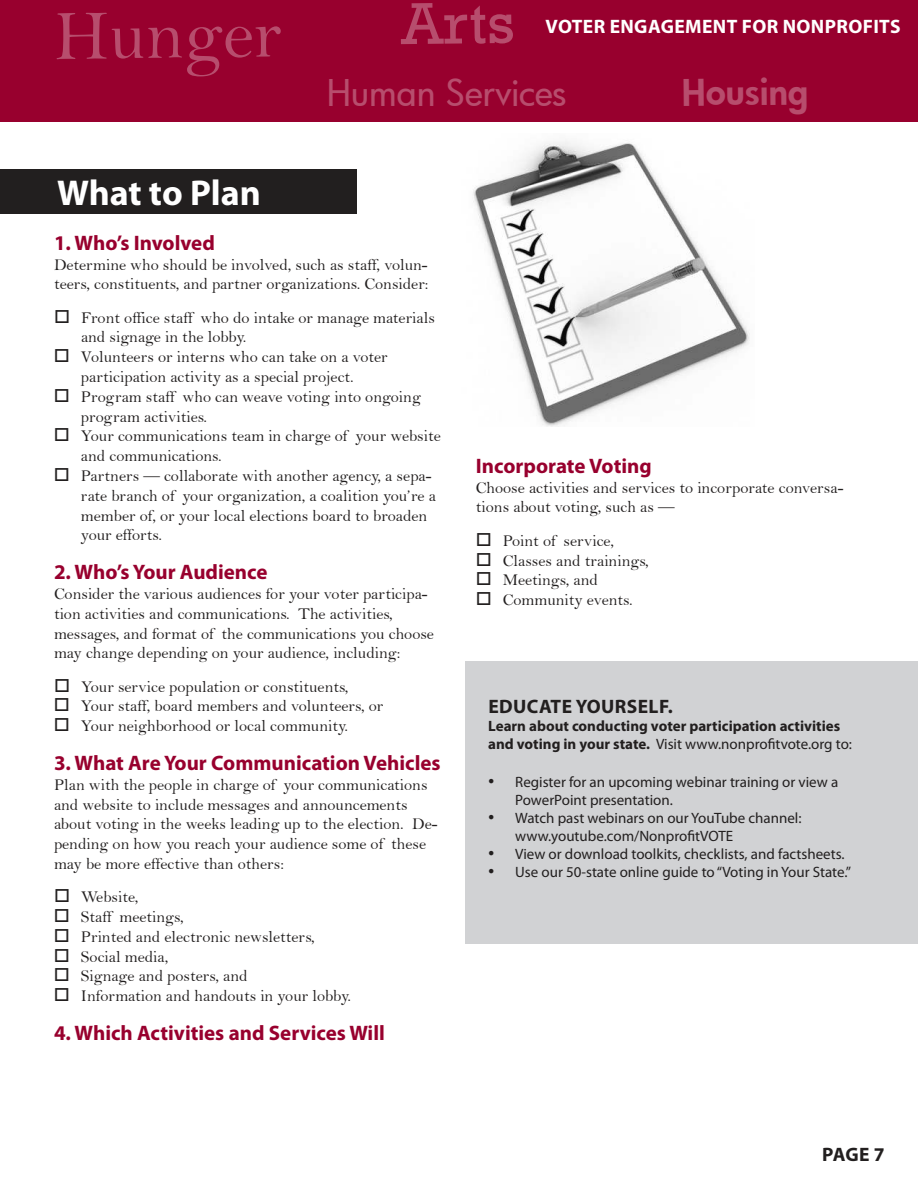
<style>
.page{position:relative;width:918px;height:1188px;background:#fff}
.page>*{position:absolute;margin:0;border:0;box-sizing:border-box;transform-origin:0 0}
.t1{font:72px "Bell";color:#b74d6d}
.t2{font:60px "Rockwell";color:#b74d6d}
.t3{font:36px "Futura Md";letter-spacing:-.005em;color:#b74d6d}
.t4{font:700 36px "Myriad Pro";color:#fff}
.t5{font:36px "Futura Hv";color:#b74d6d}
.t6{font:700 21px "Myriad Pro";color:#98002e}
.t7{font:700 19.5px "Myriad Pro";letter-spacing:.02em;color:#fff}
.t8{font:700 19.5px "Myriad Pro";letter-spacing:.02em;color:#221f1f}
.t9{font:16.5px/19.8px "Bell";color:#221f1f}
.t10{font:15px/18px "Myriad Pro";color:#221f1f}
.t11{font:700 15px/18px "Myriad Pro";color:#221f1f}
.s1{font-weight:400}
.s2{font-family:"Times New Roman";font-size:18px}
</style>
<div class="page">
<div style="left:0;top:0;width:918px;height:122px;background:#98002e"></div>
<div style="left:0;top:169px;width:356px;height:44px;background:#221f1f"></div>
<div style="left:466px;top:661px;width:452px;height:283px;background:#d1d2d4"></div>
<img style="left:473px;top:141px;width:277px;height:285px">
<h1 class="t1" style="left:54px;top:11px;width:229px;rotate:-1deg">Hunger</h1>
<h3 class="t4" style="left:57px;top:179px;width:205px">What to Plan</h3>
<h2 class="t2" style="left:400px;top:-11px;width:115px;rotate:-1deg">Arts</h2>
<p class="t7" style="left:545px;top:19px;width:357px">VOTER ENGAGEMENT FOR NONPROFITS</p>
<h3 class="t3" style="left:327px;top:78px;width:241px">Human Services</h3>
<h3 class="t5" style="left:681px;top:76px;width:128px;rotate:-1deg">Housing</h3>
<p class="t6" style="left:54px;top:234px;width:162px">1. Who’s Involved</p>
<p class="t9" style="left:54px;top:256px;width:376px">Determine who should be involved, such as staff, volun&shy;teers, constituents, and partner organizations. Consider:</p>
<p class="t9" style="left:81px;top:309px;width:361px">Front office staff who do intake or manage materials and signage in the lobby.<br>Volunteers or interns who can take on a voter participation activity as a special project.<br>Program staff who can weave voting into ongoing program activities.<br>Your communications team in charge of your website and communications.<br>Partners — collaborate with another agency, a sepa&shy;rate branch of your organization, a coalition you’re a member of, or your local elections board to broaden your efforts.</p>
<p class="t6" style="left:54px;top:564px;width:215px">2. Who’s Your Audience</p>
<p class="t9" style="left:54px;top:586px;width:382px">Consider the various audiences for your voter participa&shy;tion activities and communications. The activities, messages, and format of the communications you choose may change depending on your audience, including:</p>
<p class="t9" style="left:81px;top:678px;width:304px">Your service population or constituents,<br>Your staff, board members and volunteers, or<br>Your neighborhood or local community.</p>
<p class="t6" style="left:54px;top:755px;width:388px">3. What Are Your Communication Vehicles</p>
<p class="t9" style="left:54px;top:776px;width:385px">Plan with the people in charge of your communications and website to include messages and announcements about voting in the weeks leading up to the election. De&shy;pending on how you reach your audience some of these may be more effective than others:</p>
<p class="t9" style="left:81px;top:889px;width:272px">Website,<br>Staff meetings,<br>Printed and electronic newsletters,<br>Social media,<br>Signage and posters, and<br>Information and handouts in your lobby.</p>
<p class="t6" style="left:54px;top:1025px;width:332px">4. Which Activities and Services Will</p>
<p class="t6" style="left:476px;top:457px;width:177px">Incorporate Voting</p>
<p class="t9" style="left:476px;top:479px;width:369px">Choose activities and services to incorporate conversa&shy;tions about voting, such as —</p>
<p class="t9" style="left:503px;top:532px;width:147px">Point of service,<br>Classes and trainings,<br>Meetings, and<br>Community events.</p>
<p class="t8" style="left:488px;top:699px;width:186px">EDUCATE YOURSELF.</p>
<p class="t11" style="left:488px;top:718px;width:365px">Learn about conducting voter participation activities and voting in your state. <span class="s1">Visit www.nonprofitvote.org to:</span></p>
<p class="t10" style="left:515px;top:774px;width:325px;text-indent:-27px"><span class="s2">•</span> Register for an upcoming webinar training or view a<br>PowerPoint presentation.</p>
<p class="t10" style="left:515px;top:810px;width:288px;text-indent:-27px"><span class="s2">•</span> Watch past webinars on our YouTube channel: www.youtube.com/NonprofitVOTE</p>
<p class="t10" style="left:488px;top:846px;width:358px"><span class="s2">•</span> View or download toolkits, checklists, and factsheets.</p>
<p class="t10" style="left:488px;top:864px;width:364px"><span class="s2">•</span> Use our 50-state online guide to “Voting in Your State.”</p>
<p class="t8" style="left:822px;top:1146px;width:64px">PAGE 7</p>
</div>
